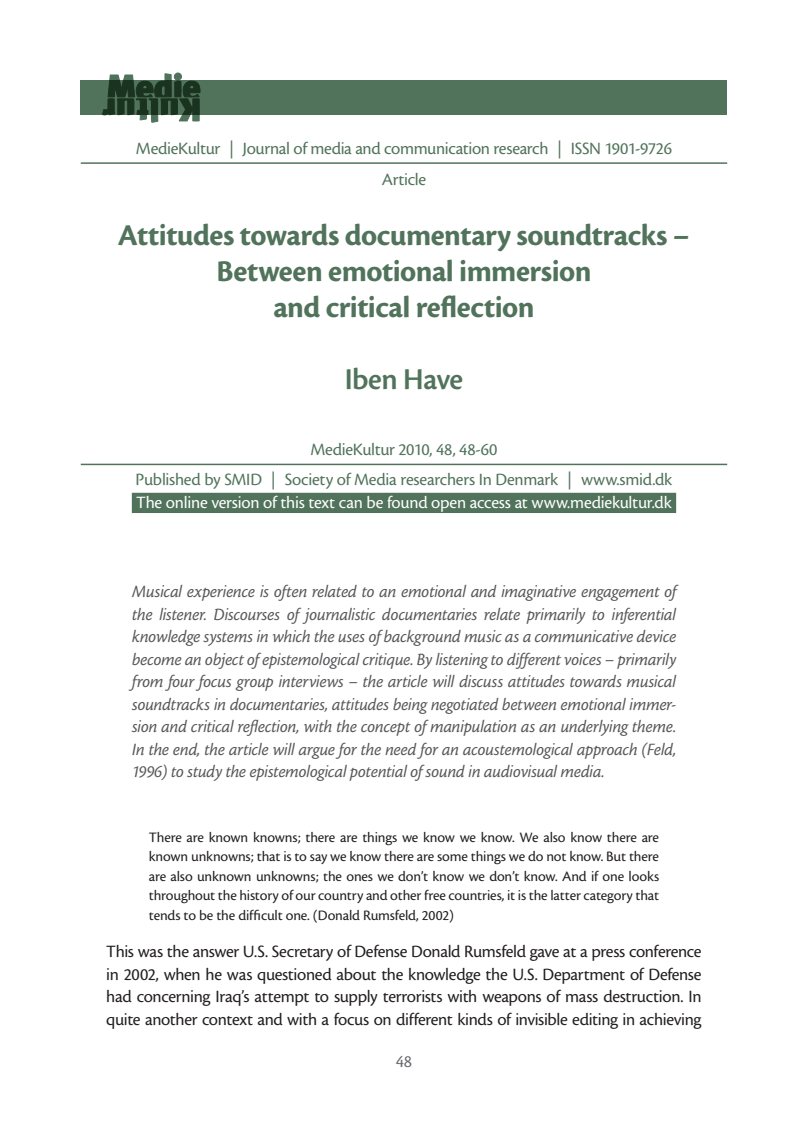
<style>
.page{position:relative;width:808px;height:1127px;background:#fff}
.page>*{position:absolute;margin:0;border:0;box-sizing:border-box;transform-origin:0 0}
.t1{font:31.5px/36px "Cronos MM 700 21";letter-spacing:-.015em;color:#51735b;text-align:center}
.t2{font:31.5px "Cronos MM 574 21";letter-spacing:-.015em;color:#51735b}
.t3{font:18px/22.5px "Cronos MM It 408 12";letter-spacing:-.015em;color:#57585a;text-align:justify}
.t4{font:18px/22.5px "Cronos MM 408 12";letter-spacing:-.02em;color:#231f20;text-align:justify}
.t5{font:18px/31.2px "Cronos MM 408 12";letter-spacing:-.02em;color:#51735b;text-align:center}
.t6{font:18px "Cronos MM 408 12";letter-spacing:-.015em;color:#fff}
.t7{font:18px "Cronos MM 408 12";color:#6c6d70}
.t8{font:15px/19.5px "Cronos MM 408 10";letter-spacing:-.01em;color:#231f20;text-align:justify}
</style>
<div class="page">
<hr style="left:81px;top:162px;width:646px;height:2px;background:#51735b">
<hr style="left:81px;top:464px;width:646px;height:1px;background:#51735b">
<div style="left:132px;top:493px;width:544px;height:20px;background:#51735b"></div>
<div style="left:81px;top:81px;width:646px;height:34px;background:#51735b"></div>
<svg style="left:102px;top:73px;width:98px;height:49px"></svg>
<p class="t5" style="left:136px;top:133px;width:537px">MedieKultur | Journal of media and communication research | ISSN 1901-9726<br>Article</p>
<h1 class="t1" style="left:118px;top:217px;width:573px">Attitudes towards documentary soundtracks –<br>Between emotional immersion<br>and critical reflection</h1>
<h1 class="t2" style="left:345px;top:362px;width:120px">Iben Have</h1>
<p class="t5" style="left:310px;top:434px;width:188px">MedieKultur 2010, 48, 48-60</p>
<p class="t5" style="left:136px;top:464px;width:538px">Published by SMID | Society of Media researchers In Denmark | www.smid.dk</p>
<p class="t6" style="left:136px;top:493px;width:537px">The online version of this text can be found open access at www.mediekultur.dk</p>
<p class="t3" style="left:132px;top:580px;width:546px">Musical experience is often related to an emotional and imaginative engagement of the listener. Discourses of journalistic documentaries relate primarily to inferential knowledge systems in which the uses of background music as a communicative device become an object of epistemological critique. By listening to different voices – primarily from four focus group interviews – the article will discuss attitudes towards musical soundtracks in documentaries, attitudes being negotiated between emotional immer&shy;sion and critical reflection, with the concept of manipulation as an underlying theme.<br>In the end, the article will argue for the need for an acoustemological approach (Feld, 1996) to study the epistemological potential of sound in audiovisual media.</p>
<p class="t8" style="left:149px;top:827px;width:512px">There are known knowns; there are things we know we know. We also know there are known unknowns; that is to say we know there are some things we do not know. But there are also unknown unknowns; the ones we don’t know we don’t know. And if one looks throughout the history of our country and other free countries, it is the latter category that tends to be the difficult one. (Donald Rumsfeld, 2002)</p>
<p class="t4" style="left:106px;top:941px;width:597px">This was the answer U.S. Secretary of Defense Donald Rumsfeld gave at a press conference in 2002, when he was questioned about the knowledge the U.S. Department of Defense had concerning Iraq’s attempt to supply terrorists with weapons of mass destruction. In quite another context and with a focus on different kinds of invisible editing in achieving</p>
<p class="t7" style="left:396px;top:1051px;width:18px">48</p>
</div>
